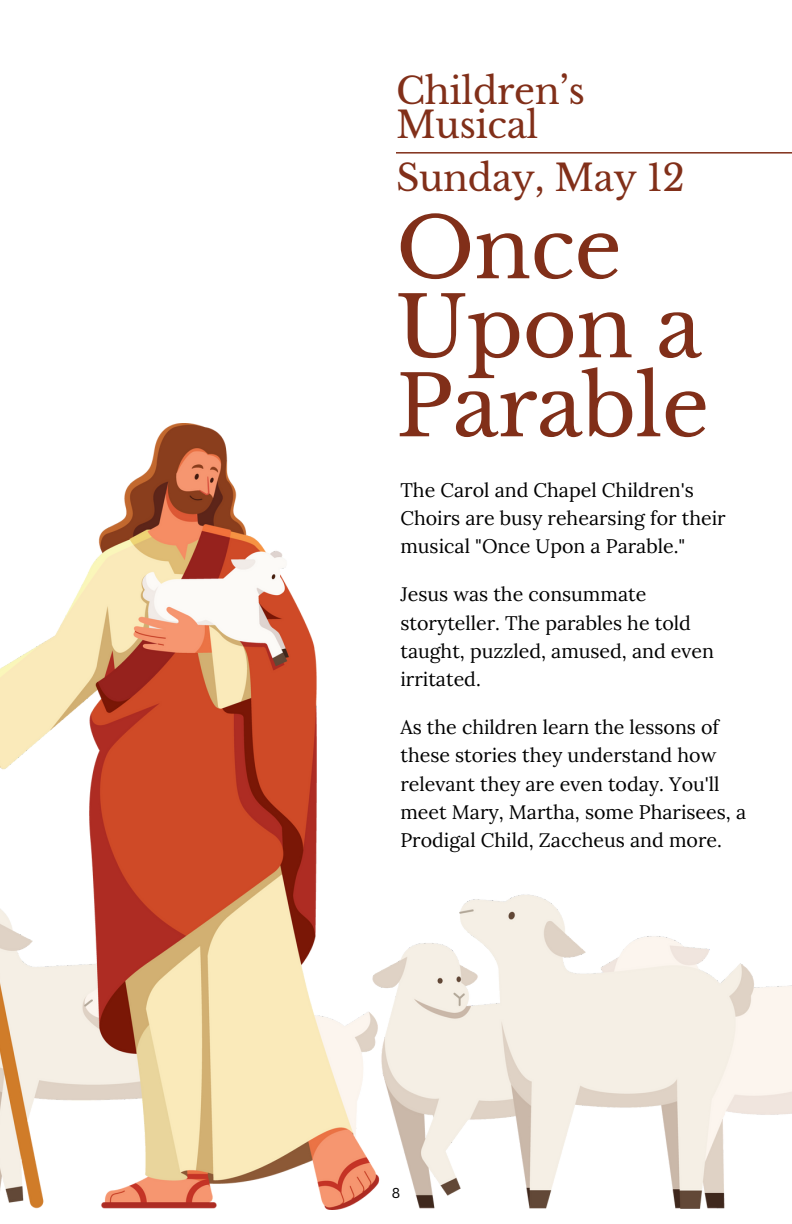
<style>
.page{position:relative;width:792px;height:1224px;background:#fff}
.page>*{position:absolute;margin:0;border:0;box-sizing:border-box;transform-origin:0 0}
.t1{font:83.2px/79px "Libre Baskerville";letter-spacing:-.01em;color:#812f19}
.t2{font:36.4px/34px "Libre Baskerville";letter-spacing:-.01em;color:#812f19}
.t3{font:19.6px/28.4px "Lora";color:#000}
.t4{font:14px "Canva Sans";color:#000}
</style>
<div class="page">
<img style="left:0;top:424px;width:792px;height:786px">
<hr style="left:396px;top:152px;width:396px;height:2px;background:#812f19">
<p class="t2" style="left:396px;top:74px;width:191px">Children’s<br>Musical</p>
<p class="t2" style="left:396px;top:161px;width:291px">Sunday, May 12</p>
<h2 class="t1" style="left:396px;top:210px;width:315px">Once<br>Upon a<br>Parable</h2>
<h1 class="t3" style="left:400px;top:475px;width:327px">The Carol and Chapel Children's<br>Choirs are busy rehearsing for their musical "Once Upon a Parable."</h1>
<p class="t3" style="left:400px;top:580px;width:315px">Jesus was the consummate storyteller. The parables he told taught, puzzled, amused, and even irritated.</p>
<p class="t3" style="left:400px;top:713px;width:347px">As the children learn the lessons of these stories they understand how relevant they are even today. You'll meet Mary, Martha, some Pharisees, a Prodigal Child, Zaccheus and more.</p>
<p class="t4" style="left:392px;top:1183px;width:10px">8</p>
</div>
